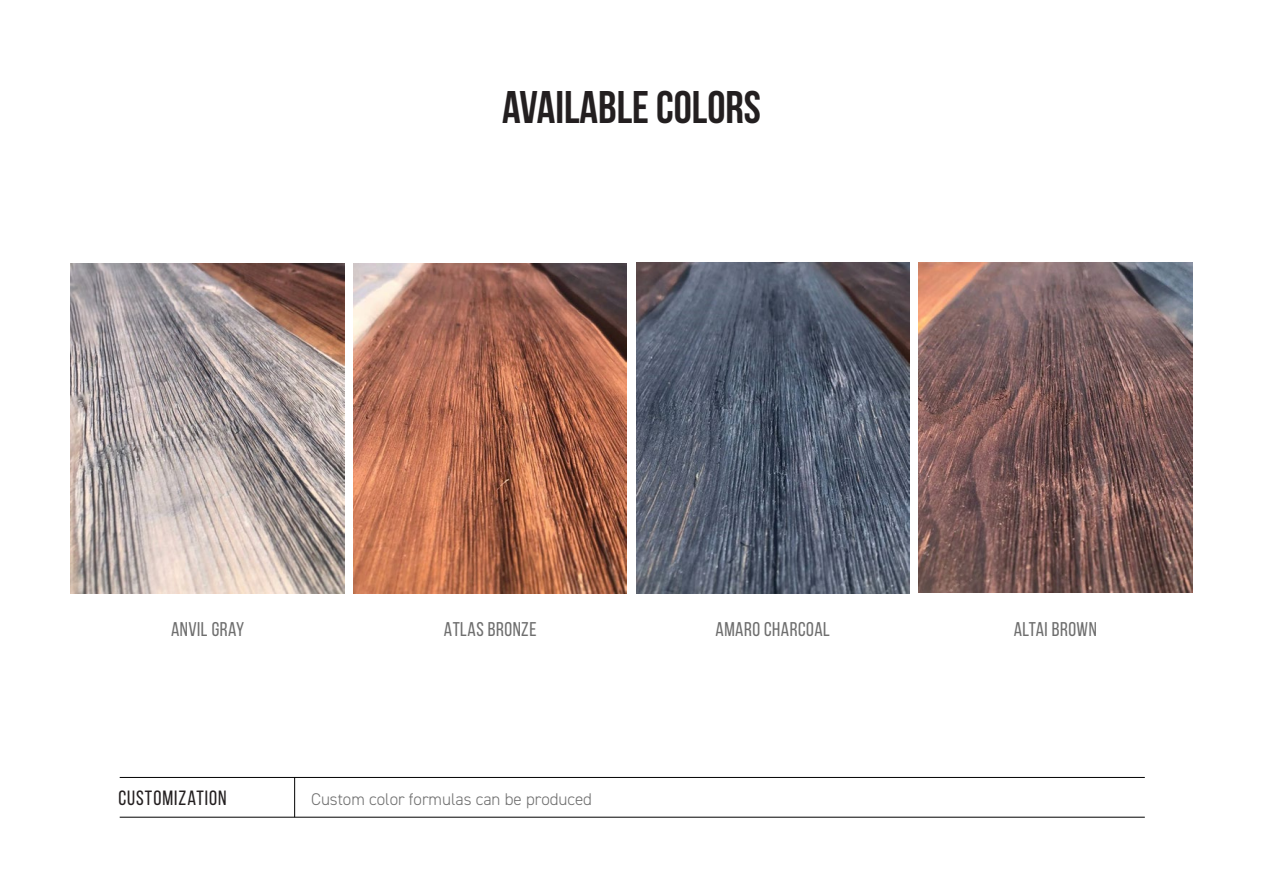
<style>
.page{position:relative;width:1263px;height:893px;background:#fff}
.page>*{position:absolute;margin:0;border:0;box-sizing:border-box;transform-origin:0 0}
.t1{font:700 45.75px "Bebas Neue";color:#231f20}
.t2{font:20.7px "Bebas Neue";letter-spacing:.05em;color:#231f20}
.t3{font:19.8px "Bebas Neue";letter-spacing:.025em;color:#6e6e6e}
.t4{font:300 16.95px "DIN2014";color:#6e6e6e}
</style>
<div class="page">
<img style="left:71px;top:263px;width:274px;height:331px">
<img style="left:354px;top:263px;width:273px;height:330px">
<img style="left:919px;top:263px;width:273px;height:330px">
<img style="left:636px;top:263px;width:274px;height:330px">
<hr style="left:120px;top:777px;width:1025px;height:1px;background:#010101">
<hr style="left:120px;top:817px;width:1025px;height:1px;background:#010101">
<hr style="left:294px;top:777px;width:1px;height:40px;background:#010101">
<h1 class="t1" style="left:502px;top:82px;width:260px">AVAILABLE COLORS</h1>
<p class="t3" style="left:171px;top:618px;width:75px">ANVIL GRAY</p>
<p class="t3" style="left:444px;top:618px;width:94px">ATLAS BRONZE</p>
<p class="t3" style="left:715px;top:618px;width:116px">AMARO CHARCOAL</p>
<p class="t3" style="left:1014px;top:618px;width:85px">ALTAI BROWN</p>
<p class="t2" style="left:118px;top:787px;width:110px">CUSTOMIZATION</p>
<p class="t4" style="left:311px;top:789px;width:282px">Custom color formulas can be produced</p>
</div>
